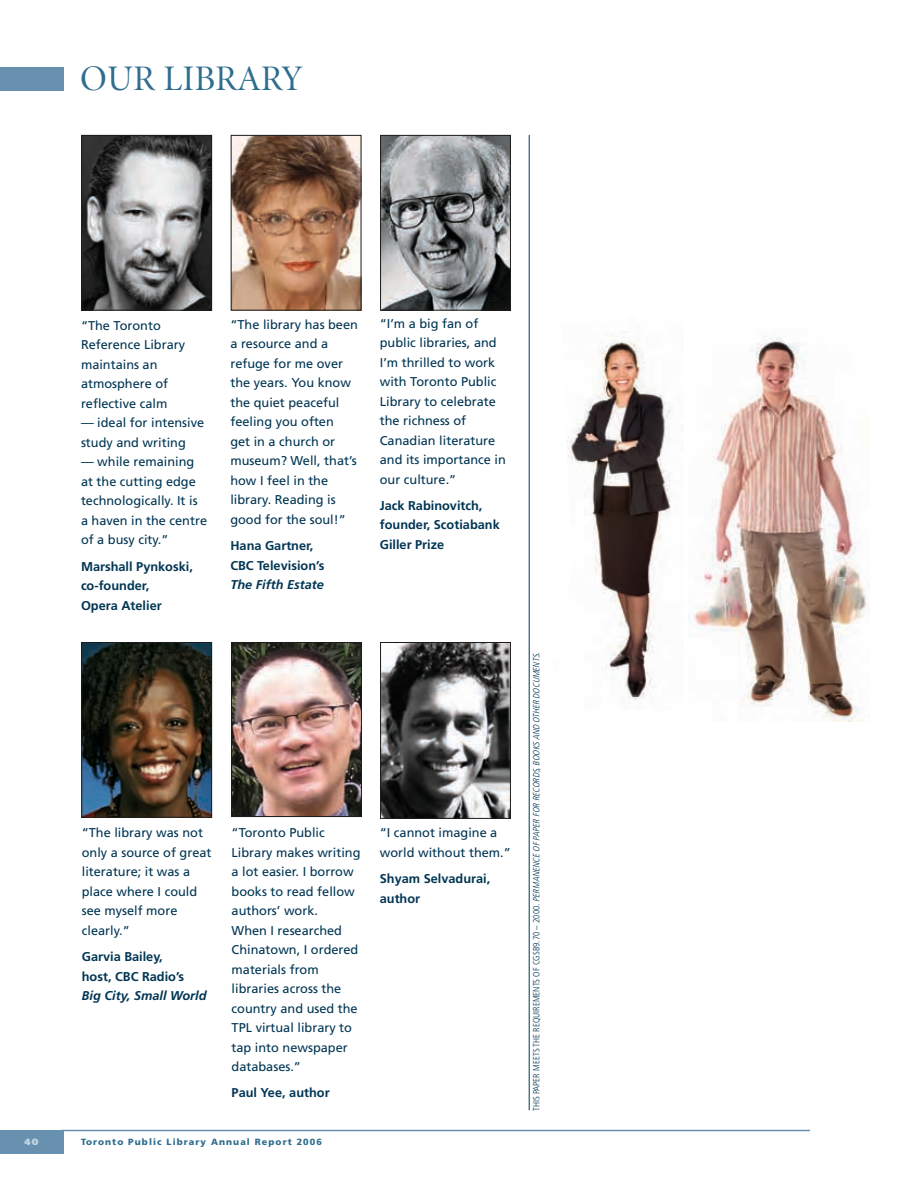
<style>
.page{position:relative;width:918px;height:1188px;background:#fff}
.page>*{position:absolute;margin:0;border:0;box-sizing:border-box;transform-origin:0 0}
.t1{font:36px "Minion Display Regular SC";color:#2e6d8e}
.t2{font:12.75px/19.5px "Frutiger";color:#003553}
.t3{font:700 12.75px/19.5px "Frutiger";color:#003553}
.t4{font:italic 700 12.75px "Frutiger";color:#003553}
.t5{font:italic 300 condensed 9px "Frutiger";letter-spacing:.025em;color:#003553}
.t6{font:900 9px "Frutiger";letter-spacing:.12em;color:#2e6d8e}
.t7{font:900 9px "Frutiger";color:#c4d5e4}
.s1{font-style:normal}
</style>
<div class="page">
<img style="left:688px;top:336px;width:179px;height:386px">
<img style="left:567px;top:334px;width:104px;height:366px">
<img style="left:233px;top:644px;width:127px;height:171px">
<div style="left:231px;top:642px;width:131px;height:175px;border:1px solid #1c1c1a"></div>
<img style="left:233px;top:137px;width:126px;height:172px">
<div style="left:231px;top:135px;width:130px;height:176px;border:1px solid #1c1c1a"></div>
<img style="left:382px;top:644px;width:127px;height:173px">
<div style="left:380px;top:642px;width:131px;height:177px;border:1px solid #1c1c1a"></div>
<img style="left:83px;top:644px;width:127px;height:172px">
<div style="left:81px;top:642px;width:131px;height:176px;border:1px solid #1c1c1a"></div>
<img style="left:83px;top:137px;width:127px;height:172px">
<div style="left:81px;top:135px;width:131px;height:176px;border:1px solid #1c1c1a"></div>
<img style="left:382px;top:137px;width:127px;height:172px">
<div style="left:380px;top:135px;width:131px;height:176px;border:1px solid #1c1c1a"></div>
<div style="left:0;top:67px;width:63px;height:23px;background:#6791ae"></div>
<hr style="left:62px;top:1130px;width:748px;height:1px;background:#6791ae">
<div style="left:0;top:1130px;width:63px;height:23px;background:#6791ae"></div>
<hr style="left:529px;top:135px;width:1px;height:975px;background:#003553">
<h1 class="t1" style="left:80px;top:62px;width:224px">OUR LIBRARY</h1>
<p class="t2" style="left:81px;top:316px;width:106px">“The Toronto<br>Reference Library maintains an atmosphere of reflective calm</p>
<p class="t2" style="left:81px;top:413px;width:125px">— ideal for intensive study and writing</p>
<p class="t2" style="left:81px;top:452px;width:128px">— while remaining at the cutting edge technologically. It is a haven in the centre of a busy city.”</p>
<p class="t3" style="left:81px;top:557px;width:113px">Marshall Pynkoski, co-founder,<br>Opera Atelier</p>
<p class="t2" style="left:230px;top:315px;width:129px">“The library has been a resource and a refuge for me over the years. You know the quiet peaceful feeling you often<br>get in a church or museum? Well, that’s how I feel in the library. Reading is good for the soul!”</p>
<p class="t3" style="left:230px;top:536px;width:95px">Hana Gartner,<br>CBC Television’s</p>
<p class="t4" style="left:230px;top:577px;width:95px">The Fifth Estate</p>
<p class="t2" style="left:380px;top:314px;width:128px">“I’m a big fan of public libraries, and<br>I’m thrilled to work with Toronto Public<br>Library to celebrate the richness of<br>Canadian literature and its importance in our culture.”</p>
<p class="t3" style="left:380px;top:496px;width:121px">Jack Rabinovitch, founder, Scotiabank<br>Giller Prize</p>
<p class="t2" style="left:82px;top:823px;width:131px">“The library was not only a source of great literature; it was a place where I could see myself more clearly.”</p>
<p class="t3" style="left:82px;top:947px;width:104px">Garvia Bailey, host, CBC Radio’s</p>
<p class="t4" style="left:82px;top:988px;width:126px">Big City, Small World</p>
<p class="t2" style="left:232px;top:823px;width:130px">“Toronto Public<br>Library makes writing a lot easier. I borrow books to read fellow authors’ work.<br>When I researched<br>Chinatown, I ordered materials from libraries across the country and used the<br>TPL virtual library to tap into newspaper databases.”</p>
<p class="t3" style="left:232px;top:1083px;width:100px">Paul Yee, author</p>
<p class="t7" style="left:25px;top:1136px;width:16px">40</p>
<p class="t6" style="left:81px;top:1136px;width:242px">Toronto Public Library Annual Report 2006</p>
<p class="t2" style="left:380px;top:823px;width:133px">“I cannot imagine a world without them.”</p>
<p class="t3" style="left:380px;top:869px;width:112px">Shyam Selvadurai, author</p>
<p class="t5" style="left:531px;top:1111px;width:462px;rotate:-90deg"><span class="s1">This paper m eets the Requirem ents of CGSB9.70 – 2000.</span> Permanenceof Paper for Records,Booksand Other Documents.</p>
</div>
